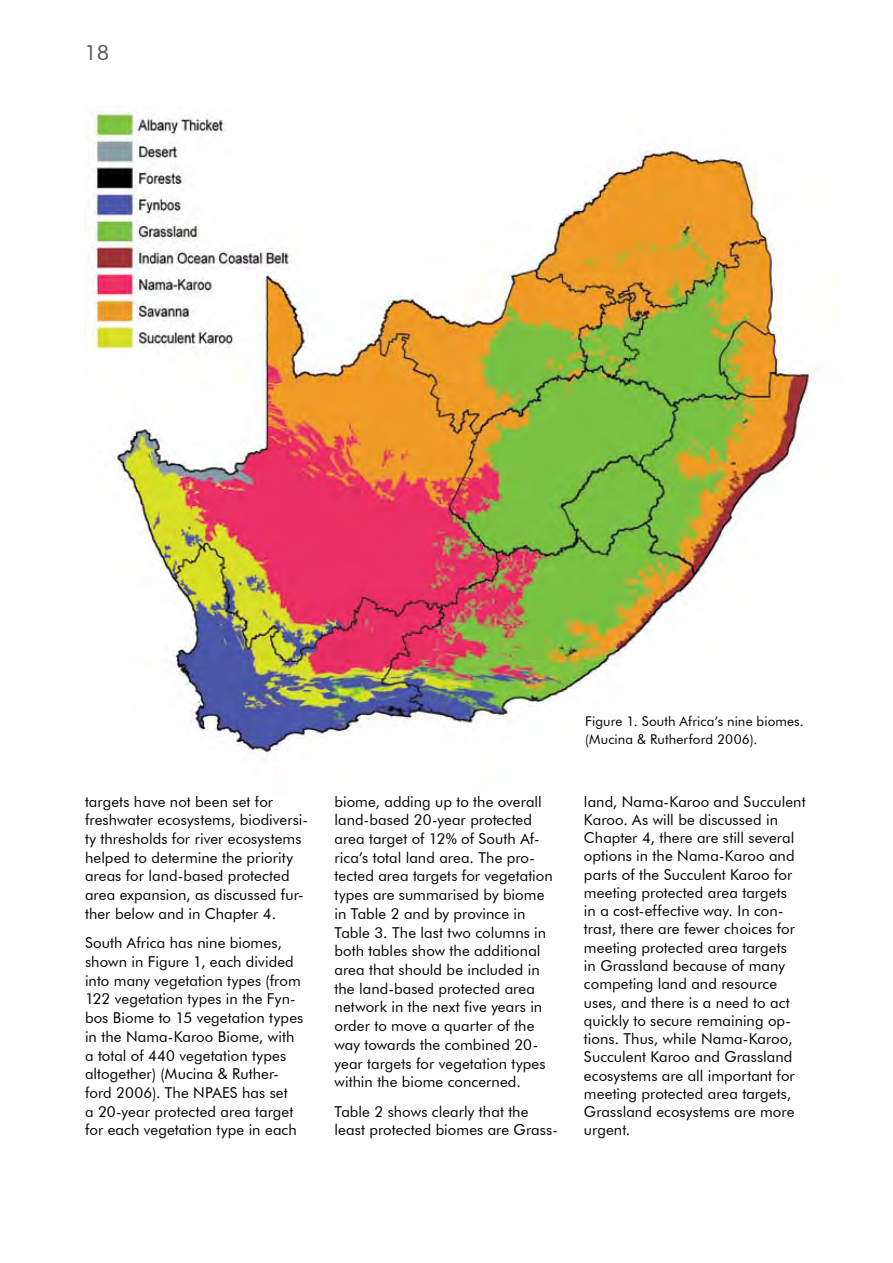
<style>
.page{position:relative;width:893px;height:1263px;background:#fff}
.page>*{position:absolute;margin:0;border:0;box-sizing:border-box;transform-origin:0 0}
.t1{font:21px "Futura BT";color:#58595b}
.t2{font:15px/18.8px "Futura BT";letter-spacing:.005em;color:#000}
.t3{font:13.5px/18.1px "Futura BT";letter-spacing:.01em;color:#000}
</style>
<div class="page">
<img style="left:84px;top:112px;width:732px;height:644px">
<h1 class="t1" style="left:84px;top:39px;width:26px">18</h1>
<p class="t2" style="left:85px;top:792px;width:225px">targets have not been set for freshwater ecosystems, biodiversi&shy;ty thresholds for river ecosystems helped to determine the priority areas for land-based protected area expansion, as discussed fur&shy;ther below and in Chapter 4.</p>
<p class="t2" style="left:85px;top:933px;width:220px">South Africa has nine biomes, shown in Figure 1, each divided into many vegetation types (from<br>122 vegetation types in the Fyn&shy;bos Biome to 15 vegetation types in the Nama-Karoo Biome, with a total of 440 vegetation types altogether) (Mucina &amp; Ruther&shy;ford 2006). The NPAES has set<br>a 20-year protected area target for each vegetation type in each</p>
<p class="t2" style="left:334px;top:792px;width:220px">biome, adding up to the overall land-based 20-year protected area target of 12% of South Af&shy;rica’s total land area. The pro&shy;tected area targets for vegetation types are summarised by biome in Table 2 and by province in<br>Table 3. The last two columns in both tables show the additional area that should be included in the land-based protected area network in the next five years in order to move a quarter of the way towards the combined 20- year targets for vegetation types within the biome concerned.</p>
<p class="t2" style="left:334px;top:1102px;width:225px">Table 2 shows clearly that the least protected biomes are Grass-</p>
<p class="t3" style="left:585px;top:712px;width:220px">Figure 1. South Africa’s nine biomes. (Mucina &amp; Rutherford 2006).</p>
<p class="t2" style="left:584px;top:792px;width:223px;line-height:18.3px">land, Nama-Karoo and Succulent<br>Karoo. As will be discussed in<br>Chapter 4, there are still several options in the Nama-Karoo and parts of the Succulent Karoo for meeting protected area targets<br>in a cost-effective way. In con&shy;trast, there are fewer choices for meeting protected area targets<br>in Grassland because of many competing land and resource uses, and there is a need to act quickly to secure remaining op&shy;tions. Thus, while Nama-Karoo,<br>Succulent Karoo and Grassland ecosystems are all important for meeting protected area targets,<br>Grassland ecosystems are more urgent.</p>
</div>
